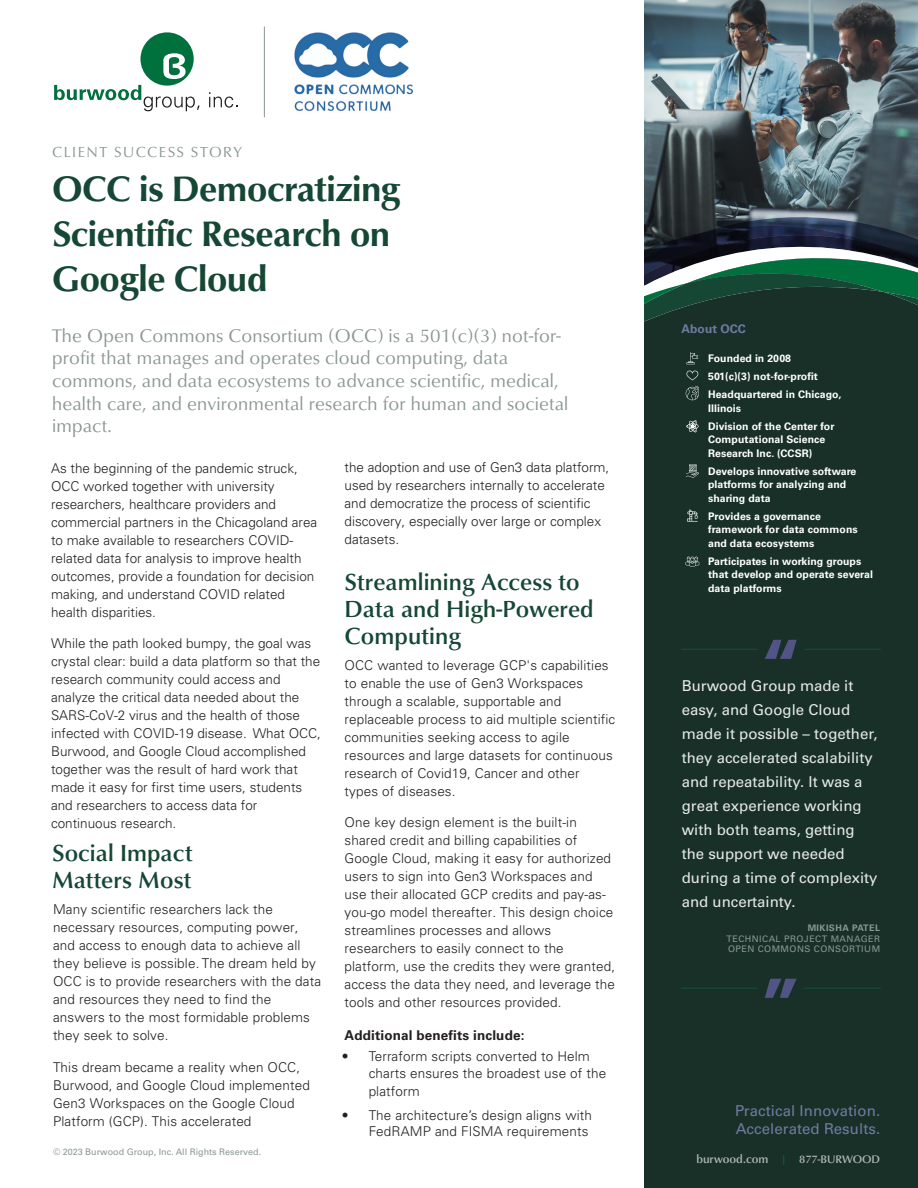
<style>
.page{position:relative;width:918px;height:1188px;background:#fff}
.page>*{position:absolute;margin:0;border:0;box-sizing:border-box;transform-origin:0 0}
.Body____Intro{font:700 36.45px/45px "Classico URW";letter-spacing:-.01em;color:#154734}
.Body____Univers_Ligh{font:500 24px/27px "Classico URW";letter-spacing:.005em;color:#154734}
.Body____Large_Header{font:500 24px/27px "Classico URW";letter-spacing:.005em;color:#154734}
.Body____Intro-2{font:18.9px/22.6px "Classico URW";letter-spacing:.01em;color:#8b9793}
.Call-out____Small{font:15px/24px "Univers LT Std";color:#e7eae9}
.Sm__Body____Univers{font:15px/18px "Univers LT Std";letter-spacing:.005em;color:#6e7ca0}
.Body____Intro-3{font:15px "Classico URW";letter-spacing:.1em;color:#8b9793}
.Body____Univers_Ligh-2{font:300 13.5px/18px "Univers LT Std";color:#231f20}
.Footer____Legal{font:300 13.5px/18px "Univers LT Std";letter-spacing:.01em;color:#231f20}
.Body____Univers_Ligh-3{font:700 13.5px "Univers LT Std";letter-spacing:.01em;color:#231f20}
.t1{font:500 12px "Classico URW";color:#aeb7b4}
.Sm__Body____Univers-2{font:700 12px "Univers LT Std";letter-spacing:.005em;color:#6e7ca0}
.Sm__Body____Univers-3{font:700 10.5px/13.5px "Univers LT Std";letter-spacing:.005em;color:#fff}
.Call-out____Attribut{font:9px/10.8px "Univers LT Std";letter-spacing:.05em;color:#8b9793}
.Footer____Legal-2{font:9px "Univers LT Std";color:#8b9793}
.Call-out____Attribut-2{font:700 9px "Univers LT Std";letter-spacing:.05em;color:#8b9793}
.s1{font-family:"Univers LT"}
.s2{color:#00703c}
.s3{font-size:11.25px}
</style>
<div class="page">
<img style="left:645px;top:0;width:273px;height:217px">
<div style="left:645px;top:332px;width:273px;height:856px;background:#183028"></div>
<img style="left:294px;top:32px;width:120px;height:79px">
<svg style="left:209px;top:92px;width:29px;height:16px"></svg>
<svg style="left:54px;top:32px;width:146px;height:79px"></svg>
<hr style="left:264px;top:27px;width:1px;height:90px;background:#8b9793">
<svg style="left:765px;top:640px;width:32px;height:19px"></svg>
<hr style="left:805px;top:649px;width:75px;height:1px;background:#154734">
<hr style="left:681px;top:649px;width:76px;height:1px;background:#154734">
<svg style="left:765px;top:979px;width:32px;height:19px"></svg>
<hr style="left:681px;top:988px;width:76px;height:1px;background:#154734">
<hr style="left:805px;top:988px;width:75px;height:1px;background:#154734">
<svg style="left:645px;top:217px;width:273px;height:147px"></svg>
<svg style="left:686px;top:386px;width:13px;height:14px"></svg>
<svg style="left:686px;top:464px;width:13px;height:14px"></svg>
<svg style="left:686px;top:420px;width:13px;height:12px"></svg>
<svg style="left:686px;top:557px;width:13px;height:9px"></svg>
<svg style="left:686px;top:371px;width:12px;height:9px"></svg>
<svg style="left:687px;top:509px;width:11px;height:13px"></svg>
<p class="Body____Intro-3" style="left:52px;top:140px;width:192px">CLIENT SUCCESS STORY</p>
<p class="Body____Intro" style="left:52px;top:164px;width:350px">OCC is Democratizing<br>Scientific Research on<br>Google Cloud</p>
<p class="Body____Intro-2" style="left:52px;top:323px;width:518px">The Open Commons Consortium (OCC) is a 501(c)(3) not-for&shy;profit that manages and operates cloud computing, data commons, and data ecosystems to advance scientific, medical, health care, and environmental research for human and societal impact.</p>
<p class="Body____Univers_Ligh-2" style="left:51px;top:459px;width:268px">As the beginning of the pandemic struck, OCC worked together with university researchers, healthcare providers and commercial partners in the Chicagoland area to make available to researchers COVID&shy;related data for analysis to improve health outcomes, provide a foundation for decision making, and understand COVID related health disparities.</p>
<p class="Body____Univers_Ligh-2" style="left:51px;top:634px;width:271px">While the path looked bumpy, the goal was crystal clear: build a data platform so that the research community could access and analyze the critical data needed about the SARS-CoV-2 virus and the health of those infected with COVID-19 disease. What OCC, Burwood, and Google Cloud accomplished together was the result of hard work that made it easy for first time users, students and researchers to access data for continuous research.</p>
<p class="Body____Large_Header" style="left:52px;top:838px;width:142px">Social Impact<br>Matters Most</p>
<p class="Sm__Body____Univers-2" style="left:681px;top:322px;width:66px">About OCC</p>
<p class="Sm__Body____Univers-3" style="left:708px;top:352px;width:85px">Founded in 2008</p>
<p class="Sm__Body____Univers-3" style="left:708px;top:370px;width:111px">501(c)(3) not-for-profit</p>
<p class="Sm__Body____Univers-3" style="left:708px;top:388px;width:135px">Headquartered in Chicago,<br>Illinois</p>
<p class="Sm__Body____Univers-3" style="left:708px;top:419px;width:128px">Division of the Center for<br>Computational Science<br>Research Inc. (CCSR)</p>
<p class="Sm__Body____Univers-3" style="left:708px;top:464px;width:150px">Develops innovative software platforms for analyzing and sharing data</p>
<p class="Sm__Body____Univers-3" style="left:708px;top:509px;width:151px">Provides a governance framework for data commons and data ecosystems</p>
<p class="Sm__Body____Univers-3" style="left:708px;top:554px;width:166px">Participates in working groups that develop and operate several data platforms</p>
<p class="Body____Univers_Ligh-2" style="left:345px;top:458px;width:266px">the adoption and use of Gen3 data platform, used by researchers internally to accelerate and democratize the process of scientific discovery, especially over large or complex datasets.</p>
<p class="Body____Univers_Ligh" style="left:345px;top:567px;width:251px">Streamlining Access to<br>Data and High-Powered<br>Computing</p>
<p class="Body____Univers_Ligh-2" style="left:345px;top:656px;width:272px">OCC wanted to leverage GCP's capabilities to enable the use of Gen3 Workspaces through a scalable, supportable and replaceable process to aid multiple scientific communities seeking access to agile resources and large datasets for continuous research of Covid19, Cancer and other types of diseases.</p>
<p class="Body____Univers_Ligh-2" style="left:345px;top:813px;width:272px">One key design element is the built-in shared credit and billing capabilities of Google Cloud, making it easy for authorized users to sign into Gen3 Workspaces and use their allocated GCP credits and pay-as&shy;you-go model thereafter. This design choice streamlines processes and allows researchers to easily connect to the platform, use the credits they were granted, access the data they need, and leverage the tools and other resources provided.</p>
<p class="Body____Univers_Ligh-3" style="left:345px;top:1027px;width:181px">Additional benefits include:</p>
<p class="Body____Univers_Ligh-2" style="left:369px;top:1047px;width:239px;line-height:17.4px;text-indent:-27px"><span class="s1">•</span> Terraform scripts converted to Helm charts ensures the broadest use of the platform</p>
<p class="Body____Univers_Ligh-2" style="left:342px;top:1107px;width:252px;line-height:16.5px;text-align:right"><span class="s1">•</span> The architecture’s design aligns with<br>FedRAMP and FISMA requirements</p>
<p class="Sm__Body____Univers" style="left:735px;top:1102px;width:147px">Practical Innovation.<br>Accelerated Results.</p>
<p class="Call-out____Small" style="left:682px;top:673px;width:197px">Burwood Group made it easy, and Google Cloud made it possible – together, they accelerated scalability and repeatability. It was a great experience working with both teams, getting the support we needed during a time of complexity and uncertainty.</p>
<p class="Call-out____Attribut-2" style="left:808px;top:922px;width:74px">MIKISHA PATEL</p>
<p class="Call-out____Attribut" style="left:727px;top:933px;width:155px">TECHNICAL PROJECT MANAGER<br>OPEN COMMONS CONSORTIUM</p>
<p class="Footer____Legal" style="left:53px;top:900px;width:270px">Many scientific researchers lack the necessary resources, computing power, and access to enough data to achieve all they believe is possible. The dream held by OCC is to provide researchers with the data and resources they need to find the answers to the most formidable problems they seek to solve.</p>
<p class="Footer____Legal" style="left:53px;top:1058px;width:258px">This dream became a reality when OCC, Burwood, and Google Cloud implemented Gen3 Workspaces on the Google Cloud Platform (GCP). This accelerated</p>
<p class="Footer____Legal-2" style="left:53px;top:1147px;width:210px">© 2023 Burwood Group, Inc. All Rights Reserved.</p>
<p class="t1" style="left:696px;top:1149px;width:185px">burwood.com <span class="s2">|</span> <span class="s3">877-BURWOOD</span></p>
</div>
